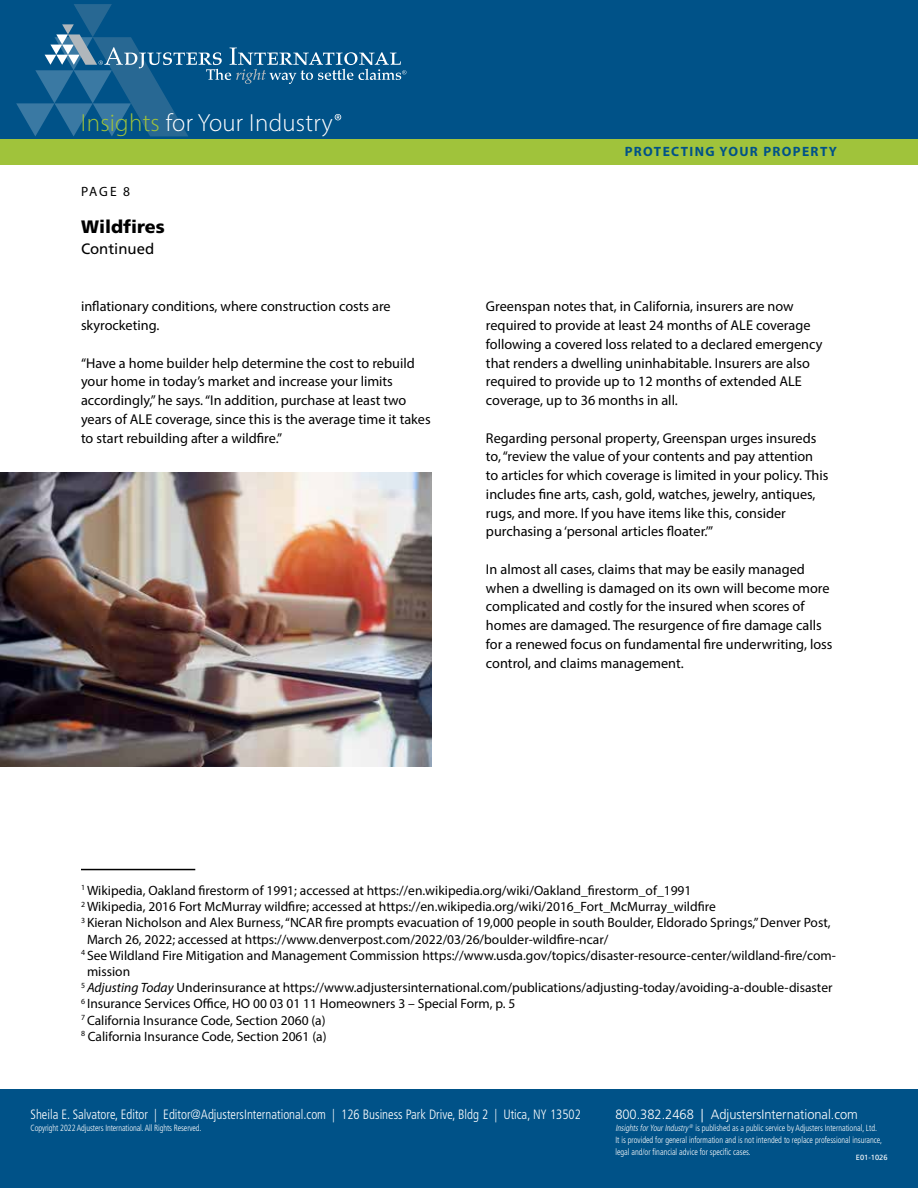
<style>
.page{position:relative;width:918px;height:1188px;background:#fff}
.page>*{position:absolute;margin:0;border:0;box-sizing:border-box;transform-origin:0 0}
.t1{font:300 24.9px "Myriad Pro";letter-spacing:.01em;color:#fff}
.t2{font:900 18px "Frutiger LT Std";color:#000}
.t3{font:15px "Frutiger LT Std";color:#000}
.t4{font:14.25px/18.8px "Myriad Pro";color:#000}
.t5{font:13.5px "Myriad Pro";color:#000}
.t6{font:300 condensed 13.5px "Frutiger LT Std";color:#fff;scale:.95 1}
.t7{font:300 13.5px "Frutiger LT Std";color:#fff;scale:.95 1}
.t8{font:700 13.5px "Myriad Pro";letter-spacing:.1em;color:#005288}
.t9{font:300 condensed 9px/12px "Frutiger LT Std";color:#fff;scale:.9 1}
.t10{font:7.5px "Frutiger LT Std";color:#fff}
.s1{color:#a0c33b}
.s2{font-style:italic}
</style>
<div class="page">
<div style="left:0;top:0;width:918px;height:139px;background:#005288"></div>
<div style="left:0;top:140px;width:918px;height:25px;background:#a0c33b"></div>
<svg style="left:16px;top:4px;width:390px;height:132px"></svg>
<div style="left:0;top:1089px;width:918px;height:99px;background:#005288"></div>
<hr style="left:81px;top:869px;width:114px;height:1px;background:#000">
<img style="left:0;top:472px;width:432px;height:294px">
<h1 class="t1" style="left:81px;top:108px;width:253px"><span class="s1">Insights</span> for Your Industry</h1>
<p class="t5" style="left:81px;top:183px;width:50px">PAGE 8</p>
<p class="t2" style="left:81px;top:215px;width:85px">Wildfires</p>
<p class="t3" style="left:81px;top:239px;width:75px">Continued</p>
<p class="t4" style="left:81px;top:297px;width:311px">inflationary conditions, where construction costs are skyrocketing.</p>
<p class="t4" style="left:81px;top:353px;width:351px">“Have a home builder help determine the cost to rebuild your home in today’s market and increase your limits accordingly,” he says. “In addition, purchase at least two years of ALE coverage, since this is the average time it takes to start rebuilding after a wildfire.”</p>
<p class="t8" style="left:625px;top:143px;width:214px">PROTECTING YOUR PROPERTY</p>
<p class="t4" style="left:486px;top:297px;width:338px">Greenspan notes that, in California, insurers are now required to provide at least 24 months of ALE coverage following a covered loss related to a declared emergency that renders a dwelling uninhabitable. Insurers are also required to provide up to 12 months of extended ALE coverage, up to 36 months in all.</p>
<p class="t4" style="left:486px;top:428px;width:344px">Regarding personal property, Greenspan urges insureds to, “review the value of your contents and pay attention to articles for which coverage is limited in your policy. This includes fine arts, cash, gold, watches, jewelry, antiques, rugs, and more. If you have items like this, consider purchasing a ‘personal articles floater.’”</p>
<p class="t4" style="left:486px;top:559px;width:348px">In almost all cases, claims that may be easily managed when a dwelling is damaged on its own will become more complicated and costly for the insured when scores of homes are damaged. The resurgence of fire damage calls for a renewed focus on fundamental fire underwriting, loss control, and claims management.</p>
<p class="t5" style="left:81px;top:882px;width:612px"><sup>1</sup> Wikipedia, Oakland firestorm of 1991; accessed at https://en.wikipedia.org/wiki/Oakland_firestorm_of_1991</p>
<p class="t5" style="left:81px;top:898px;width:636px"><sup>2</sup> Wikipedia, 2016 Fort McMurray wildfire; accessed at https://en.wikipedia.org/wiki/2016_Fort_McMurray_wildfire</p>
<p class="t5" style="left:81px;top:915px;width:751px"><sup>3</sup> Kieran Nicholson and Alex Burness, “NCAR fire prompts evacuation of 19,000 people in south Boulder, Eldorado Springs,” Denver Post,</p>
<p class="t5" style="left:87px;top:931px;width:523px">March 26, 2022; accessed at https://www.denverpost.com/2022/03/26/boulder-wildfire-ncar/</p>
<p class="t5" style="left:81px;top:947px;width:756px"><sup>4</sup> See Wildland Fire Mitigation and Management Commission https://www.usda.gov/topics/disaster-resource-center/wildland-fire/com-</p>
<p class="t5" style="left:87px;top:963px;width:45px">mission</p>
<p class="t5" style="left:81px;top:979px;width:753px"><sup>5</sup> <span class="s2">Adjusting Today</span> Underinsurance at https://www.adjustersinternational.com/publications/adjusting-today/avoiding-a-double-disaster</p>
<p class="t5" style="left:81px;top:996px;width:436px"><sup>6</sup> Insurance Services Office, HO 00 03 01 11 Homeowners 3 – Special Form, p. 5</p>
<p class="t5" style="left:81px;top:1012px;width:246px"><sup>7</sup> California Insurance Code, Section 2060 (a)</p>
<p class="t5" style="left:81px;top:1028px;width:247px"><sup>8</sup> California Insurance Code, Section 2061 (a)</p>
<p class="t6" style="left:31px;top:1107px;width:581px">Sheila E. Salvatore, Editor | Editor@AdjustersInternational.com | 126 Business Park Drive, Bldg 2 | Utica, NY 13502</p>
<p class="t7" style="left:615px;top:1107px;width:257px">800.382.2468 | AdjustersInternational.com</p>
<p class="t9" style="left:31px;top:1122px;width:191px">Copyright 2022 Adjusters International. All Rights Reserved.</p>
<p class="t9" style="left:615px;top:1122px;width:298px"><span class="s2">InsightsforYourIndustry</span><sup>®</sup> is published as a public service by Adjusters International, Ltd.<br>It is provided for general information and is not intended to replace professional insurance, legal and/or financial advice for specific cases.</p>
<p class="t10" style="left:856px;top:1153px;width:33px">E01-1026</p>
</div>
